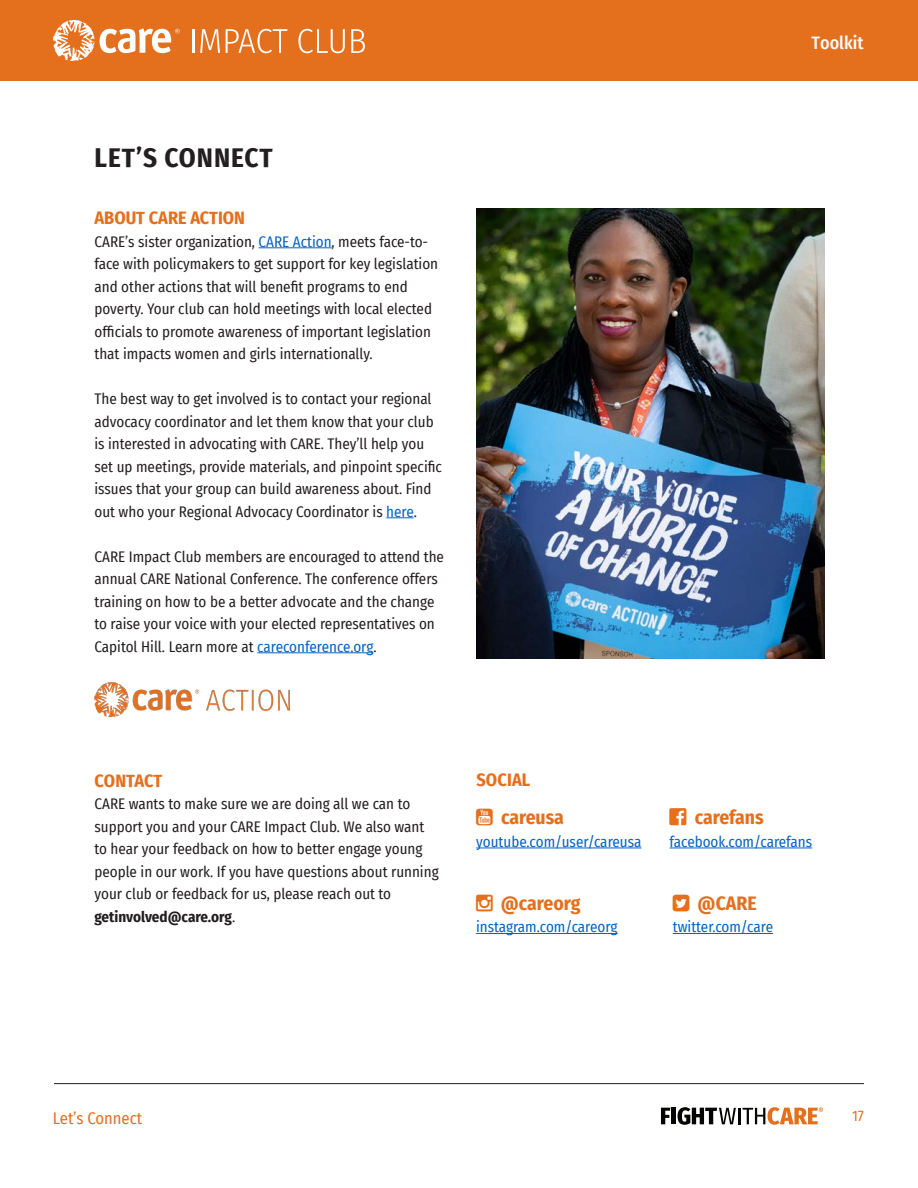
<style>
.page{position:relative;width:918px;height:1188px;background:#fff}
.page>*{position:absolute;margin:0;border:0;box-sizing:border-box;transform-origin:0 0}
.Section_Heading{font:700 27px "Fira Sans Condensed";letter-spacing:.035em;color:#231f20}
.Text{font:700 19.5px "Fira Sans Condensed";color:#e4701e}
.Heading{font:700 18px "Fira Sans Condensed";color:#e4701e}
.t1{font:500 18px "Fira Sans Condensed";color:#fff}
.t2{font:16.5px "Fira Sans Condensed";color:#e4701e}
.Text-2{font:15px/22.5px "Fira Sans Condensed";color:#231f20}
.Text-3{font:15px "Fira Sans Condensed";color:#0563c1}
.t3{font:15px "Fira Sans Condensed";color:#e4701e}
.s1{color:#0563c1}
.s2{font-weight:700}
</style>
<div class="page">
<div style="left:0;top:0;width:918px;height:81px;background:#e4701e"></div>
<hr style="left:54px;top:1083px;width:810px;height:1px;background:#231f20">
<svg style="left:661px;top:1108px;width:9px;height:16px"></svg>
<hr style="left:672px;top:1108px;width:4px;height:16px;background:#040503">
<svg style="left:678px;top:1107px;width:145px;height:18px"></svg>
<svg style="left:53px;top:20px;width:41px;height:41px"></svg>
<svg style="left:100px;top:28px;width:80px;height:25px"></svg>
<hr style="left:193px;top:29px;width:2px;height:24px;background:#fff">
<svg style="left:200px;top:29px;width:20px;height:24px"></svg>
<svg style="left:226px;top:29px;width:61px;height:24px"></svg>
<svg style="left:298px;top:29px;width:47px;height:24px"></svg>
<svg style="left:351px;top:29px;width:14px;height:24px"></svg>
<hr style="left:259px;top:247px;width:73px;height:1px;background:#0563c1">
<svg style="left:386px;top:517px;width:28px;height:1px"></svg>
<hr style="left:257px;top:652px;width:116px;height:1px;background:#0563c1">
<hr style="left:670px;top:848px;width:142px;height:1px;background:#0563c1">
<hr style="left:673px;top:933px;width:100px;height:1px;background:#0563c1">
<hr style="left:476px;top:848px;width:165px;height:1px;background:#0563c1">
<hr style="left:476px;top:933px;width:142px;height:1px;background:#0563c1">
<img style="left:95px;top:683px;width:195px;height:33px">
<img style="left:477px;top:208px;width:347px;height:450px">
<p class="Section_Heading" style="left:95px;top:135px;width:179px">LET’S CONNECT</p>
<p class="Heading" style="left:94px;top:203px;width:152px">ABOUT CARE ACTION</p>
<p class="Text-2" style="left:94px;top:230px;width:345px">CARE’s sister organization, <span class="s1">CARE Action</span>, meets face-to&shy;face with policymakers to get support for key legislation and other actions that will benefit programs to end poverty. Your club can hold meetings with local elected officials to promote awareness of important legislation that impacts women and girls internationally.</p>
<p class="Text-2" style="left:94px;top:387px;width:349px">The best way to get involved is to contact your regional advocacy coordinator and let them know that your club is interested in advocating with CARE. They’ll help you set up meetings, provide materials, and pinpoint specific issues that your group can build awareness about. Find out who your Regional Advocacy Coordinator is <span class="s1">here</span>.</p>
<p class="Text-2" style="left:94px;top:545px;width:351px">CARE Impact Club members are encouraged to attend the annual CARE National Conference. The conference offers training on how to be a better advocate and the change to raise your voice with your elected representatives on Capitol Hill. Learn more at <span class="s1">careconference.org</span>.</p>
<p class="t1" style="left:811px;top:28px;width:54px">Toolkit</p>
<p class="Heading" style="left:476px;top:765px;width:55px">SOCIAL</p>
<p class="Heading" style="left:95px;top:765px;width:69px">CONTACT</p>
<p class="Text-2" style="left:94px;top:792px;width:346px">CARE wants to make sure we are doing all we can to support you and your CARE Impact Club. We also want to hear your feedback on how to better engage young people in our work. If you have questions about running your club or feedback for us, please reach out to <span class="s2">getinvolved@care.org</span>.</p>
<p class="Text" style="left:670px;top:801px;width:96px">□□▲❑◆ carefans</p>
<p class="Text" style="left:501px;top:801px;width:64px">careusa</p>
<p class="Text-3" style="left:476px;top:830px;width:167px">youtube.com/user/careusa</p>
<p class="Text-3" style="left:670px;top:830px;width:144px">facebook.com/carefans</p>
<p class="Text" style="left:501px;top:887px;width:81px">@careorg</p>
<p class="Text-3" style="left:476px;top:916px;width:143px">instagram.com/careorg</p>
<p class="Text" style="left:698px;top:887px;width:61px">@CARE</p>
<p class="Text-3" style="left:673px;top:916px;width:102px">twitter.com/care</p>
<p class="t2" style="left:53px;top:1106px;width:91px">Let’s Connect</p>
<p class="t3" style="left:852px;top:1105px;width:13px">17</p>
</div>
